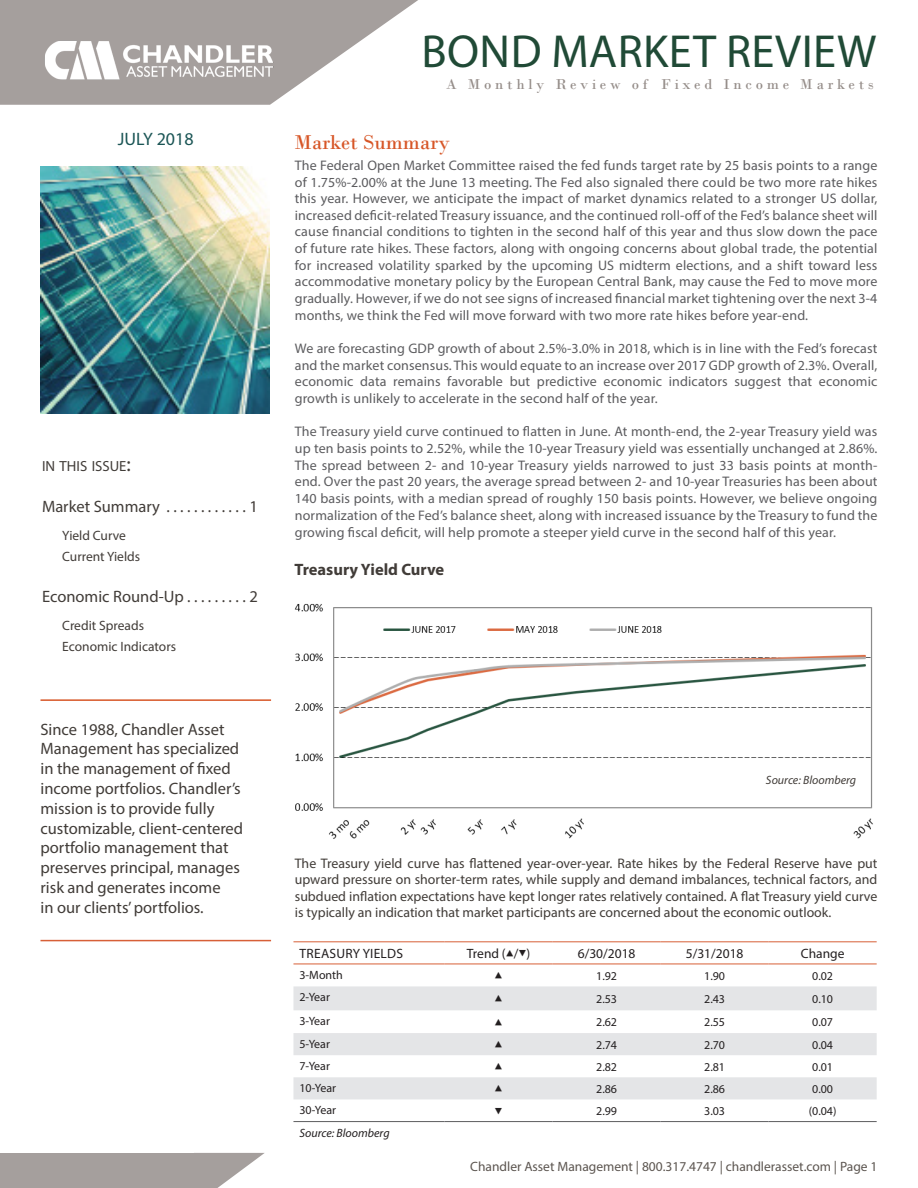
<style>
.page{position:relative;width:918px;height:1188px;background:#fff}
.page>*{position:absolute;margin:0;border:0;box-sizing:border-box;transform-origin:0 0}
.t1{font:46.5px "Myriad Pro";letter-spacing:.01em;color:#204a36}
.t2{font:21px "Bodoni";color:#d75627}
.t3{font:18px "Myriad Pro";color:#1b5555}
.t4{font:16.5px/19.8px "Myriad Pro";color:#413c38}
.t5{font:700 16.5px "Myriad Pro";color:#413c38}
.t6{font:15px "Bodoni";letter-spacing:.25em;color:#958d89}
.t7{font:14.7px "Myriad Pro";color:#413c38}
.t8{font:13.8px/16.6px "Myriad Pro";letter-spacing:.01em;color:#5c5c5f;text-align:justify}
.t9{font:13.8px/16.5px "Myriad Pro";color:#413c38;text-align:justify}
.t10{font:13.5px "Myriad Pro";color:#5c5550}
.t11{font:13.5px/21px "Myriad Pro";color:#413c38}
.t12{font:13.5px "Myriad Pro";color:#231f20}
.t13{font:13.5px "Myriad Pro";letter-spacing:.02em;color:#231f20}
.t14{font:13.5px "Letter Gothic Std";color:#231f20}
.t15{font:12px "Myriad Pro";color:#231f20}
.t16{font:italic 12px "Myriad Pro";color:#231f20}
.t17{font:italic 12px "Myriad Pro";color:#413c38}
.s1{font-size:21px}
.s2{font-family:"Letter Gothic Std"}
</style>
<div class="page">
<img style="left:294px;top:603px;width:579px;height:236px">
<svg style="left:0;top:0;width:418px;height:105px;fill:#a59f9d"></svg>
<hr style="left:40px;top:699px;width:231px;height:2px;background:#d75627">
<hr style="left:40px;top:940px;width:231px;height:1px;background:#d75f37">
<img style="left:40px;top:166px;width:230px;height:247px">
<img style="left:43px;top:40px;width:232px;height:40px">
<svg style="left:200px;top:1153px;width:65px;height:35px"></svg>
<div style="left:0;top:1153px;width:200px;height:35px;background:#a59f9d"></div>
<svg style="left:293px;top:986px;width:584px;height:113px;fill:#e4e5e7"></svg>
<hr style="left:293px;top:941px;width:152px;height:1px;background:#d75f37">
<hr style="left:445px;top:941px;width:108px;height:1px;background:#d75f37">
<hr style="left:553px;top:941px;width:108px;height:1px;background:#d75f37">
<hr style="left:661px;top:941px;width:108px;height:1px;background:#d75f37">
<hr style="left:769px;top:941px;width:108px;height:1px;background:#d75f37">
<hr style="left:293px;top:964px;width:152px;height:1px;background:#d75f37">
<hr style="left:445px;top:964px;width:108px;height:1px;background:#d75f37">
<hr style="left:553px;top:964px;width:108px;height:1px;background:#d75f37">
<hr style="left:661px;top:964px;width:108px;height:1px;background:#d75f37">
<hr style="left:769px;top:964px;width:108px;height:1px;background:#d75f37">
<hr style="left:293px;top:1121px;width:152px;height:1px;background:#5c5c5f">
<hr style="left:445px;top:1121px;width:108px;height:1px;background:#5c5c5f">
<hr style="left:553px;top:1121px;width:108px;height:1px;background:#5c5c5f">
<hr style="left:661px;top:1121px;width:108px;height:1px;background:#5c5c5f">
<hr style="left:769px;top:1121px;width:108px;height:1px;background:#5c5c5f">
<h3 class="t3" style="left:118px;top:128px;width:77px">JULY 2018</h3>
<p class="t7" style="left:42px;top:457px;width:90px">IN THIS ISSUE<span class="s1">:</span></p>
<p class="t4" style="left:42px;top:497px;width:126px">Market Summary .............</p>
<p class="t4" style="left:250px;top:497px;width:10px">1</p>
<p class="t11" style="left:62px;top:525px;width:79px">Yield Curve<br>Current Yields</p>
<p class="t4" style="left:42px;top:587px;width:146px">Economic Round-Up..........</p>
<p class="t4" style="left:250px;top:587px;width:10px">2</p>
<p class="t11" style="left:62px;top:615px;width:115px">Credit Spreads<br>Economic Indicators</p>
<p class="t4" style="left:40px;top:719px;width:204px">Since 1988, Chandler Asset<br>Management has specialized in the management of fixed income portfolios. Chandler’s mission is to provide fully customizable, client-centered portfolio management that preserves principal, manages risk and generates income<br>in our clients’ portfolios.</p>
<h1 class="t1" style="left:421px;top:22px;width:456px">BOND MARKET REVIEW</h1>
<p class="t6" style="left:446px;top:76px;width:429px">A Monthly Review of Fixed Income Markets</p>
<h2 class="t2" style="left:295px;top:130px;width:157px">Market Summary</h2>
<p class="t8" style="left:295px;top:157px;width:584px">The Federal Open Market Committee raised the fed funds target rate by 25 basis points to a range of 1.75%-2.00% at the June 13 meeting. The Fed also signaled there could be two more rate hikes this year. However, we anticipate the impact of market dynamics related to a stronger US dollar, increased deficit-related Treasury issuance, and the continued roll-off of the Fed’s balance sheet will cause financial conditions to tighten in the second half of this year and thus slow down the pace of future rate hikes. These factors, along with ongoing concerns about global trade, the potential for increased volatility sparked by the upcoming US midterm elections, and a shift toward less accommodative monetary policy by the European Central Bank, may cause the Fed to move more gradually. However, if we do not see signs of increased financial market tightening over the next 3-4 months, we think the Fed will move forward with two more rate hikes before year-end.</p>
<p class="t8" style="left:295px;top:340px;width:584px">We are forecasting GDP growth of about 2.5%-3.0% in 2018, which is in line with the Fed’s forecast and the market consensus. This would equate to an increase over 2017 GDP growth of 2.3%. Overall, economic data remains favorable but predictive economic indicators suggest that economic growth is unlikely to accelerate in the second half of the year.</p>
<p class="t8" style="left:295px;top:423px;width:584px">The Treasury yield curve continued to flatten in June. At month-end, the 2-year Treasury yield was up ten basis points to 2.52%, while the 10-year Treasury yield was essentially unchanged at 2.86%.<br>The spread between 2- and 10-year Treasury yields narrowed to just 33 basis points at month&shy;end. Over the past 20 years, the average spread between 2- and 10-year Treasuries has been about 140 basis points, with a median spread of roughly 150 basis points. However, we believe ongoing normalization of the Fed’s balance sheet, along with increased issuance by the Treasury to fund the growing fiscal deficit, will help promote a steeper yield curve in the second half of this year.</p>
<p class="t5" style="left:295px;top:559px;width:151px">Treasury Yield Curve</p>
<p class="t17" style="left:766px;top:773px;width:92px">Source: Bloomberg</p>
<p class="t9" style="left:295px;top:855px;width:584px">The Treasury yield curve has flattened year-over-year. Rate hikes by the Federal Reserve have put upward pressure on shorter-term rates, while supply and demand imbalances, technical factors, and subdued inflation expectations have kept longer rates relatively contained. A flat Treasury yield curve is typically an indication that market participants are concerned about the economic outlook.</p>
<p class="t13" style="left:300px;top:945px;width:105px">TREASURY YIELDS</p>
<p class="t12" style="left:467px;top:945px;width:65px">Trend (<span class="s2">▲</span>/<span class="s2">▼</span>)</p>
<p class="t12" style="left:578px;top:945px;width:59px">6/30/2018</p>
<p class="t12" style="left:686px;top:945px;width:59px">5/31/2018</p>
<p class="t12" style="left:801px;top:945px;width:45px">Change</p>
<p class="t15" style="left:299px;top:968px;width:45px">3-Month</p>
<p class="t14" style="left:495px;top:968px;width:10px">▲</p>
<p class="t15" style="left:596px;top:968px;width:22px">1.92</p>
<p class="t15" style="left:704px;top:968px;width:22px">1.90</p>
<p class="t15" style="left:812px;top:968px;width:22px">0.02</p>
<p class="t15" style="left:299px;top:990px;width:32px">2-Year</p>
<p class="t14" style="left:495px;top:991px;width:10px">▲</p>
<p class="t15" style="left:596px;top:991px;width:22px">2.53</p>
<p class="t15" style="left:704px;top:991px;width:22px">2.43</p>
<p class="t15" style="left:812px;top:991px;width:22px">0.10</p>
<p class="t15" style="left:299px;top:1014px;width:32px">3-Year</p>
<p class="t14" style="left:495px;top:1014px;width:10px">▲</p>
<p class="t15" style="left:596px;top:1015px;width:22px">2.62</p>
<p class="t15" style="left:704px;top:1015px;width:22px">2.55</p>
<p class="t15" style="left:812px;top:1015px;width:22px">0.07</p>
<p class="t15" style="left:299px;top:1037px;width:32px">5-Year</p>
<p class="t14" style="left:495px;top:1037px;width:10px">▲</p>
<p class="t15" style="left:596px;top:1037px;width:22px">2.74</p>
<p class="t15" style="left:704px;top:1037px;width:22px">2.70</p>
<p class="t15" style="left:812px;top:1037px;width:22px">0.04</p>
<p class="t15" style="left:299px;top:1059px;width:32px">7-Year</p>
<p class="t14" style="left:495px;top:1059px;width:10px">▲</p>
<p class="t15" style="left:596px;top:1059px;width:22px">2.82</p>
<p class="t15" style="left:704px;top:1059px;width:22px">2.81</p>
<p class="t15" style="left:812px;top:1059px;width:22px">0.01</p>
<p class="t15" style="left:299px;top:1081px;width:38px">10-Year</p>
<p class="t14" style="left:495px;top:1081px;width:10px">▲</p>
<p class="t15" style="left:596px;top:1081px;width:22px">2.86</p>
<p class="t15" style="left:704px;top:1081px;width:22px">2.86</p>
<p class="t15" style="left:812px;top:1081px;width:22px">0.00</p>
<p class="t15" style="left:299px;top:1103px;width:38px">30-Year</p>
<p class="t14" style="left:495px;top:1103px;width:10px">▼</p>
<p class="t15" style="left:596px;top:1104px;width:22px">2.99</p>
<p class="t15" style="left:704px;top:1104px;width:22px">3.03</p>
<p class="t15" style="left:809px;top:1104px;width:29px">(0.04)</p>
<p class="t16" style="left:299px;top:1125px;width:92px">Source: Bloomberg</p>
<p class="t10" style="left:470px;top:1159px;width:409px">Chandler Asset Management | 800.317.4747 | chandlerasset.com | Page 1</p>
</div>
